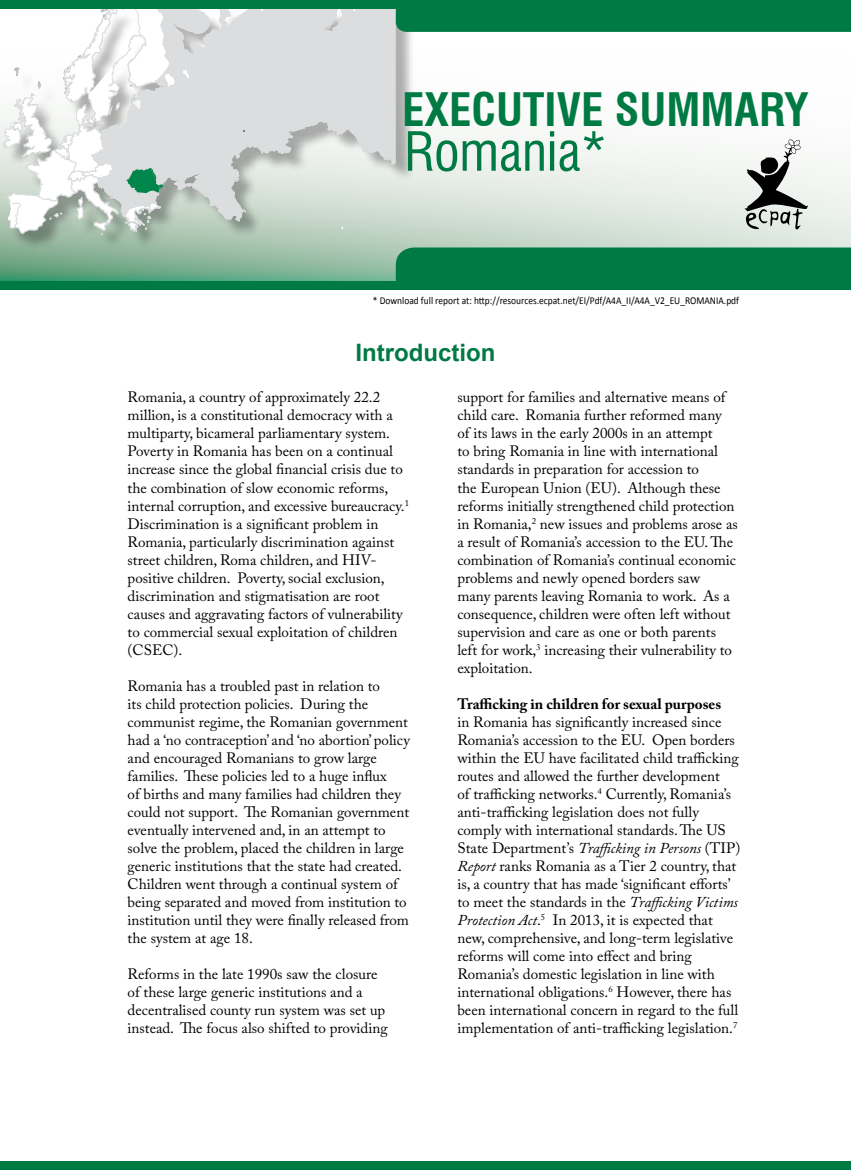
<style>
.page{position:relative;width:851px;height:1170px;background:#fff}
.page>*{position:absolute;margin:0;border:0;box-sizing:border-box;transform-origin:0 0}
.t1{font:condensed 52.5px "Swiss 721 BT";color:#007a43}
.t2{font:700 condensed 45px "Swiss 721 BT";color:#007a43}
.t3{font:700 24px "Arial";color:#007a43}
.t4{font:15px/18px "Adobe Caslon Pro";color:#000}
.t5{font:700 15px "Adobe Caslon Pro";color:#000}
.t6{font:10.5px "Calibri";color:#000;scale:.9 1}
.s1{font-style:italic}
</style>
<div class="page">
<svg style="left:0;top:235px;width:850px;height:46px;background:#94bea5"></svg>
<div style="left:6px;top:11px;width:408px;height:241px;background:#000;opacity:.31"></div>
<svg style="left:0;top:114px;width:396px;height:131px;background:#a8c2ae"></svg>
<div style="left:0;top:0;width:850px;height:9px;background:#007a43"></div>
<div style="left:0;top:281px;width:850px;height:8px;background:#007a43"></div>
<div style="left:0;top:1161px;width:850px;height:8px;background:#007a43"></div>
<svg style="left:3px;top:9px;width:847px;height:226px"></svg>
<div style="left:396px;top:247px;width:454px;height:34px;background:#007a43"></div>
<h2 class="t2" style="left:402px;top:82px;width:408px">EXECUTIVE SUMMARY</h2>
<h1 class="t1" style="left:404px;top:120px;width:204px">Romania*</h1>
<p class="t6" style="left:373px;top:294px;width:408px">* Download full report at: http://resources.ecpat.net/EI/Pdf/A4A_II/A4A_V2_EU_ROMANIA.pdf</p>
<h3 class="t3" style="left:355px;top:337px;width:141px">Introduction</h3>
<p class="t4" style="left:128px;top:388px;width:283px">Romania, a country of approximately 22.2 million, is a constitutional democracy with a multiparty, bicameral parliamentary system.<br>Poverty in Romania has been on a continual increase since the global financial crisis due to the combination of slow economic reforms, internal corruption, and excessive bureaucracy.<sup>1<br></sup>Discrimination is a significant problem in Romania, particularly discrimination against street children, Roma children, and HIV&shy;positive children. Poverty, social exclusion, discrimination and stigmatisation are root causes and aggravating factors of vulnerability to commercial sexual exploitation of children (CSEC).</p>
<p class="t4" style="left:128px;top:676px;width:284px">Romania has a troubled past in relation to<br>its child protection policies. During the communist regime, the Romanian government had a ‘no contraception’ and ‘no abortion’ policy and encouraged Romanians to grow large families. These policies led to a huge influx<br>of births and many families had children they could not support. The Romanian government eventually intervened and, in an attempt to solve the problem, placed the children in large generic institutions that the state had created.<br>Children went through a continual system of being separated and moved from institution to institution until they were finally released from the system at age 18.</p>
<p class="t4" style="left:128px;top:964px;width:261px">Reforms in the late 1990s saw the closure of these large generic institutions and a decentralised county run system was set up instead. The focus also shifted to providing</p>
<p class="t4" style="left:457px;top:388px;width:282px">support for families and alternative means of child care. Romania further reformed many<br>of its laws in the early 2000s in an attempt<br>to bring Romania in line with international standards in preparation for accession to<br>the European Union (EU). Although these reforms initially strengthened child protection in Romania,<sup>2</sup> new issues and problems arose as a result of Romania’s accession to the EU. The combination of Romania’s continual economic problems and newly opened borders saw<br>many parents leaving Romania to work. As a consequence, children were often left without supervision and care as one or both parents left for work,<sup>3</sup> increasing their vulnerability to exploitation.</p>
<p class="t5" style="left:457px;top:694px;width:265px">Trafficking in children for sexual purposes</p>
<p class="t4" style="left:457px;top:712px;width:284px">in Romania has significantly increased since Romania’s accession to the EU. Open borders within the EU have facilitated child trafficking routes and allowed the further development<br>of trafficking networks.<sup>4</sup> Currently, Romania’s anti-trafficking legislation does not fully comply with international standards. The US State Department’s <span class="s1">Trafficking in Persons</span> (TIP)<br><span class="s1">Report</span> ranks Romania as a Tier 2 country, that is, a country that has made ‘significant efforts’ to meet the standards in the <span class="s1">Trafficking Victims Protection Act</span>.<sup>5</sup> In 2013, it is expected that new, comprehensive, and long-term legislative reforms will come into effect and bring Romania’s domestic legislation in line with international obligations.<sup>6</sup> However, there has been international concern in regard to the full implementation of anti-trafficking legislation.<sup>7</sup></p>
</div>
